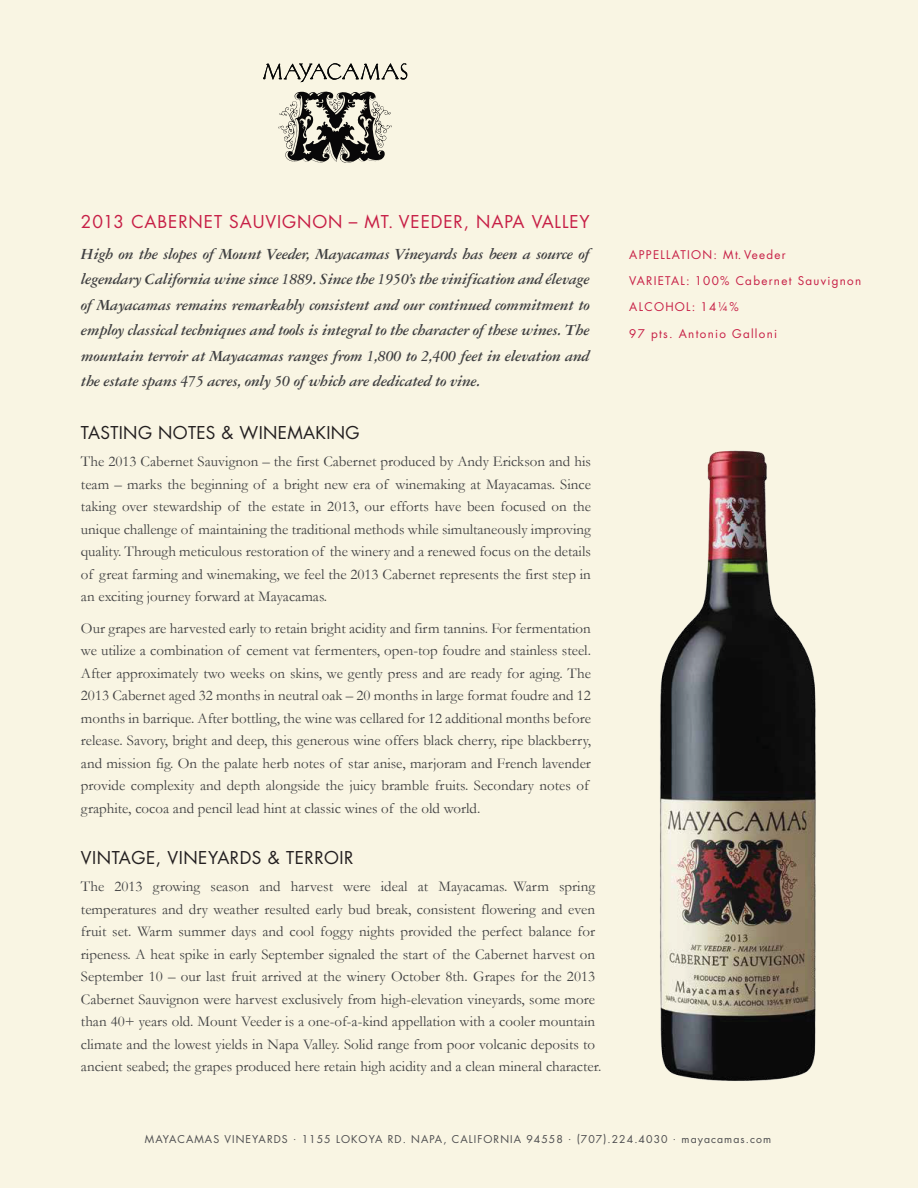
<style>
.page{position:relative;width:918px;height:1188px;background:#f9f5e3}
.page>*{position:absolute;margin:0;border:0;box-sizing:border-box;transform-origin:0 0}
.t1{font:17.25px "Futura";letter-spacing:.02em;color:#231f20}
.t2{font:17.25px "Futura";letter-spacing:.055em;color:#c71f46}
.t3{font:italic 700 16.5px/25.5px "Garamond Three";letter-spacing:-.025em;color:#404041;text-align:justify}
.t4{font:15px/22.5px "Garamond";color:#404041}
.t5{font:11.7px "Futura";letter-spacing:.11em;color:#c71f46}
.t6{font:10.5px "Futura";letter-spacing:.1em;color:#4d4d4f}
</style>
<div class="page">
<img style="left:660px;top:450px;width:156px;height:631px">
<svg style="left:263px;top:63px;width:145px;height:19px"></svg>
<svg style="left:278px;top:91px;width:114px;height:72px"></svg>
<p class="t2" style="left:81px;top:210px;width:510px">2013 CABERNET SAUVIGNON – MT. VEEDER, NAPA VALLEY</p>
<p class="t3" style="left:81px;top:241px;width:510px">High on the slopes of Mount Veeder, Mayacamas Vineyards has been a source of legendary California wine since 1889. Since the 1950’s the vinification and élevage of Mayacamas remains remarkably consistent and our continued commitment to employ classical techniques and tools is integral to the character of these wines. The mountain terroir at Mayacamas ranges from 1,800 to 2,400 feet in elevation and the estate spans 475 acres, only 50 of which are dedicated to vine.</p>
<p class="t5" style="left:629px;top:246px;width:158px">APPELLATION: Mt. Veeder</p>
<p class="t5" style="left:629px;top:273px;width:233px">VARIETAL: 100% Cabernet Sauvignon</p>
<p class="t5" style="left:629px;top:299px;width:111px">ALCOHOL: 14¼%</p>
<p class="t5" style="left:629px;top:325px;width:149px">97 pts. Antonio Galloni</p>
<p class="t1" style="left:81px;top:421px;width:280px">TASTING NOTES &amp; WINEMAKING</p>
<p class="t4" style="left:81px;top:450px;width:512px;text-align:justify">The 2013 Cabernet Sauvignon – the first Cabernet produced by Andy Erickson and his team – marks the beginning of a bright new era of winemaking at Mayacamas. Since taking over stewardship of the estate in 2013, our efforts have been focused on the unique challenge of maintaining the traditional methods while simultaneously improving quality. Through meticulous restoration of the winery and a renewed focus on the details of great farming and winemaking, we feel the 2013 Cabernet represents the first step in an exciting journey forward at Mayacamas.</p>
<p class="t4" style="left:81px;top:617px;width:512px">Our grapes are harvested early to retain bright acidity and firm tannins. For fermentation we utilize a combination of cement vat fermenters, open-top foudre and stainless steel.<br>After approximately two weeks on skins, we gently press and are ready for aging. The 2013 Cabernet aged 32 months in neutral oak – 20 months in large format foudre and 12 months in barrique. After bottling, the wine was cellared for 12 additional months before release. Savory, bright and deep, this generous wine offers black cherry, ripe blackberry, and mission fig. On the palate herb notes of star anise, marjoram and French lavender provide complexity and depth alongside the juicy bramble fruits. Secondary notes of graphite, cocoa and pencil lead hint at classic wines of the old world.</p>
<p class="t1" style="left:81px;top:846px;width:274px">VINTAGE, VINEYARDS &amp; TERROIR</p>
<p class="t4" style="left:81px;top:875px;width:522px">The 2013 growing season and harvest were ideal at Mayacamas. Warm spring temperatures and dry weather resulted early bud break, consistent flowering and even fruit set. Warm summer days and cool foggy nights provided the perfect balance for ripeness. A heat spike in early September signaled the start of the Cabernet harvest on September 10 – our last fruit arrived at the winery October 8th. Grapes for the 2013<br>Cabernet Sauvignon were harvest exclusively from high-elevation vineyards, some more than 40+ years old. Mount Veeder is a one-of-a-kind appellation with a cooler mountain climate and the lowest yields in Napa Valley. Solid range from poor volcanic deposits to ancient seabed; the grapes produced here retain high acidity and a clean mineral character.</p>
<p class="t6" style="left:145px;top:1132px;width:628px">MAYACAMAS VINEYARDS . 1155 LOKOYA RD. NAPA, CALIFORNIA 94558 . (707).224.4030 . mayacamas.com</p>
</div>
